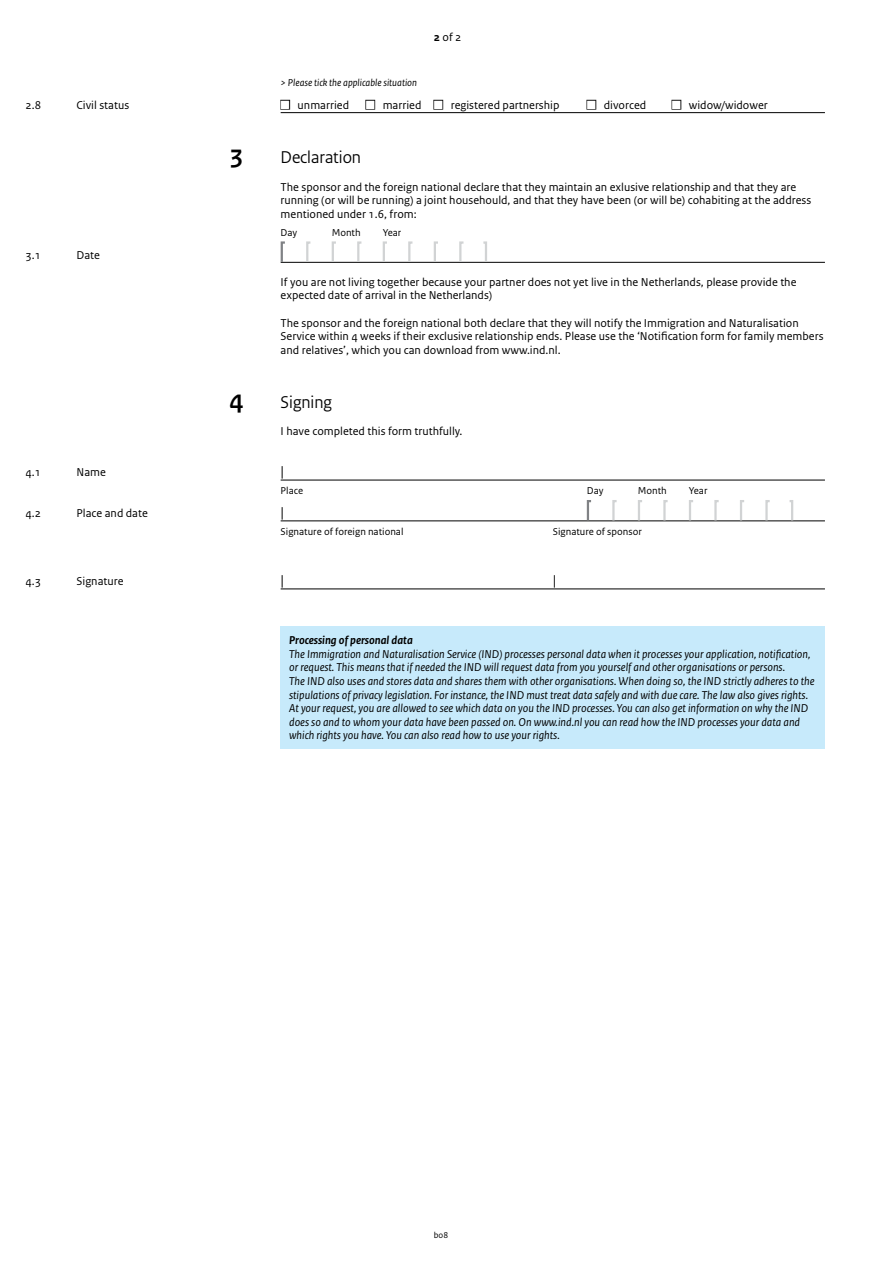
<style>
.page{position:relative;width:893px;height:1263px;background:#fff}
.page>*{position:absolute;margin:0;border:0;box-sizing:border-box;transform-origin:0 0}
.t1{font:700 27px "Rijksoverheid Sans Heading";color:#000}
.t2{font:18px "Rijksoverheid Sans Heading";color:#000}
.t3{font:15px "Rijksoverheid Sans Text";color:#000}
.t4{font:12px/13.6px "Rijksoverheid Sans Text";color:#000}
.t5{font:italic 12px/13.6px "Rijksoverheid Sans Text";color:#000}
.t6{font:italic 700 12px "Rijksoverheid Sans Text";color:#000}
.t7{font:10.5px "Rijksoverheid Sans Text";color:#000}
.t8{font:italic 10.5px "Rijksoverheid Sans Text";color:#000}
.t9{font:9px "Rijksoverheid Sans Text";color:#000}
.s1{font-weight:700}
.s2{color:#fff}
</style>
<div class="page">
<hr style="left:281px;top:112px;width:544px;height:1px;background:#000">
<div style="left:280px;top:100px;width:10px;height:10px;border:2px solid #000"></div>
<div style="left:365px;top:100px;width:10px;height:10px;border:2px solid #000"></div>
<div style="left:433px;top:100px;width:10px;height:10px;border:2px solid #000"></div>
<div style="left:586px;top:100px;width:10px;height:10px;border:2px solid #000"></div>
<div style="left:671px;top:100px;width:10px;height:10px;border:2px solid #000"></div>
<hr style="left:281px;top:480px;width:544px;height:1px;background:#000">
<hr style="left:281px;top:520px;width:544px;height:1px;background:#000">
<hr style="left:281px;top:588px;width:544px;height:1px;background:#000">
<svg style="left:586px;top:500px;width:7px;height:22px"></svg>
<svg style="left:611px;top:500px;width:8px;height:22px"></svg>
<svg style="left:713px;top:500px;width:8px;height:22px"></svg>
<svg style="left:739px;top:500px;width:7px;height:22px"></svg>
<svg style="left:764px;top:500px;width:8px;height:22px"></svg>
<svg style="left:662px;top:500px;width:8px;height:22px"></svg>
<svg style="left:787px;top:500px;width:7px;height:22px"></svg>
<svg style="left:637px;top:500px;width:7px;height:22px"></svg>
<svg style="left:688px;top:500px;width:7px;height:22px"></svg>
<hr style="left:281px;top:262px;width:544px;height:1px;background:#000">
<svg style="left:280px;top:241px;width:7px;height:22px"></svg>
<svg style="left:305px;top:241px;width:8px;height:22px"></svg>
<svg style="left:407px;top:241px;width:8px;height:22px"></svg>
<svg style="left:433px;top:241px;width:7px;height:22px"></svg>
<svg style="left:458px;top:241px;width:8px;height:22px"></svg>
<svg style="left:356px;top:241px;width:8px;height:22px"></svg>
<svg style="left:481px;top:241px;width:7px;height:22px"></svg>
<svg style="left:331px;top:241px;width:7px;height:22px"></svg>
<svg style="left:382px;top:241px;width:7px;height:22px"></svg>
<div style="left:281px;top:626px;width:544px;height:122px;background:#c7eafb"></div>
<p class="t4" style="left:26px;top:98px;width:17px">2.8</p>
<p class="t4" style="left:77px;top:98px;width:54px">Civil status</p>
<p class="t4" style="left:26px;top:248px;width:17px">3.1</p>
<p class="t4" style="left:77px;top:248px;width:25px">Date</p>
<p class="t4" style="left:26px;top:466px;width:17px">4.1</p>
<p class="t4" style="left:77px;top:466px;width:31px">Name</p>
<p class="t4" style="left:26px;top:506px;width:17px">4.2</p>
<p class="t4" style="left:77px;top:506px;width:73px">Place and date</p>
<p class="t4" style="left:26px;top:575px;width:17px">4.3</p>
<p class="t4" style="left:77px;top:575px;width:49px">Signature</p>
<p class="t4" style="left:434px;top:30px;width:29px"><span class="s1">2</span> of 2</p>
<p class="t8" style="left:281px;top:77px;width:138px">&gt; Please tick the applicable situation</p>
<p class="t4" style="left:281px;top:98px;width:70px"><span class="s2">■</span> unmarried</p>
<p class="t4" style="left:366px;top:98px;width:195px"><span class="s2">■</span> married <span class="s2">■</span> registered partnership</p>
<p class="t4" style="left:587px;top:98px;width:61px"><span class="s2">■</span> divorced</p>
<p class="t4" style="left:672px;top:98px;width:98px"><span class="s2">■</span> widow/widower</p>
<h1 class="t1" style="left:230px;top:139px;width:15px">3</h1>
<h2 class="t2" style="left:281px;top:147px;width:82px">Declaration</h2>
<p class="t4" style="left:281px;top:180px;width:532px">The sponsor and the foreign national declare that they maintain an exlusive relationship and that they are running (or will be running) a joint househould, and that they have been (or will be) cohabiting at the address mentioned under 1.6, from:</p>
<p class="t7" style="left:281px;top:226px;width:18px">Day</p>
<p class="t7" style="left:332px;top:226px;width:31px">Month</p>
<p class="t7" style="left:383px;top:226px;width:20px">Year</p>
<p class="t4" style="left:281px;top:275px;width:517px">If you are not living together because your partner does not yet live in the Netherlands, please provide the expected date of arrival in the Netherlands)</p>
<p class="t4" style="left:281px;top:316px;width:544px">The sponsor and the foreign national both declare that they will notify the Immigration and Naturalisation<br>Service within 4 weeks if their exclusive relationship ends. Please use the ‘Notification form for family members and relatives’, which you can download from www.ind.nl.</p>
<h1 class="t1" style="left:230px;top:384px;width:15px">4</h1>
<h2 class="t2" style="left:281px;top:392px;width:53px">Signing</h2>
<p class="t4" style="left:281px;top:425px;width:183px">I have completed this form truthfully.</p>
<p class="t3" style="left:281px;top:463px;width:5px">|</p>
<p class="t7" style="left:281px;top:485px;width:24px">Place</p>
<p class="t7" style="left:587px;top:485px;width:18px">Day</p>
<p class="t7" style="left:638px;top:485px;width:31px">Month</p>
<p class="t7" style="left:689px;top:485px;width:20px">Year</p>
<p class="t3" style="left:281px;top:504px;width:5px">|</p>
<p class="t7" style="left:281px;top:526px;width:124px">Signature of foreign national</p>
<p class="t7" style="left:553px;top:526px;width:91px">Signature of sponsor</p>
<p class="t3" style="left:281px;top:572px;width:5px">|</p>
<p class="t3" style="left:553px;top:572px;width:5px">|</p>
<p class="t6" style="left:289px;top:633px;width:125px">Processing of personal data</p>
<p class="t5" style="left:289px;top:647px;width:527px">The Immigration and Naturalisation Service (IND) processes personal data when it processes your application, notification, or request. This means that if needed the IND will request data from you yourself and other organisations or persons.<br>The IND also uses and stores data and shares them with other organisations. When doing so, the IND strictly adheres to the stipulations of privacy legislation. For instance, the IND must treat data safely and with due care. The law also gives rights.<br>At your request, you are allowed to see which data on you the IND processes. You can also get information on why the IND does so and to whom your data have been passed on. On www.ind.nl you can read how the IND processes your data and which rights you have. You can also read how to use your rights.</p>
<p class="t9" style="left:434px;top:1230px;width:16px">b08</p>
</div>
